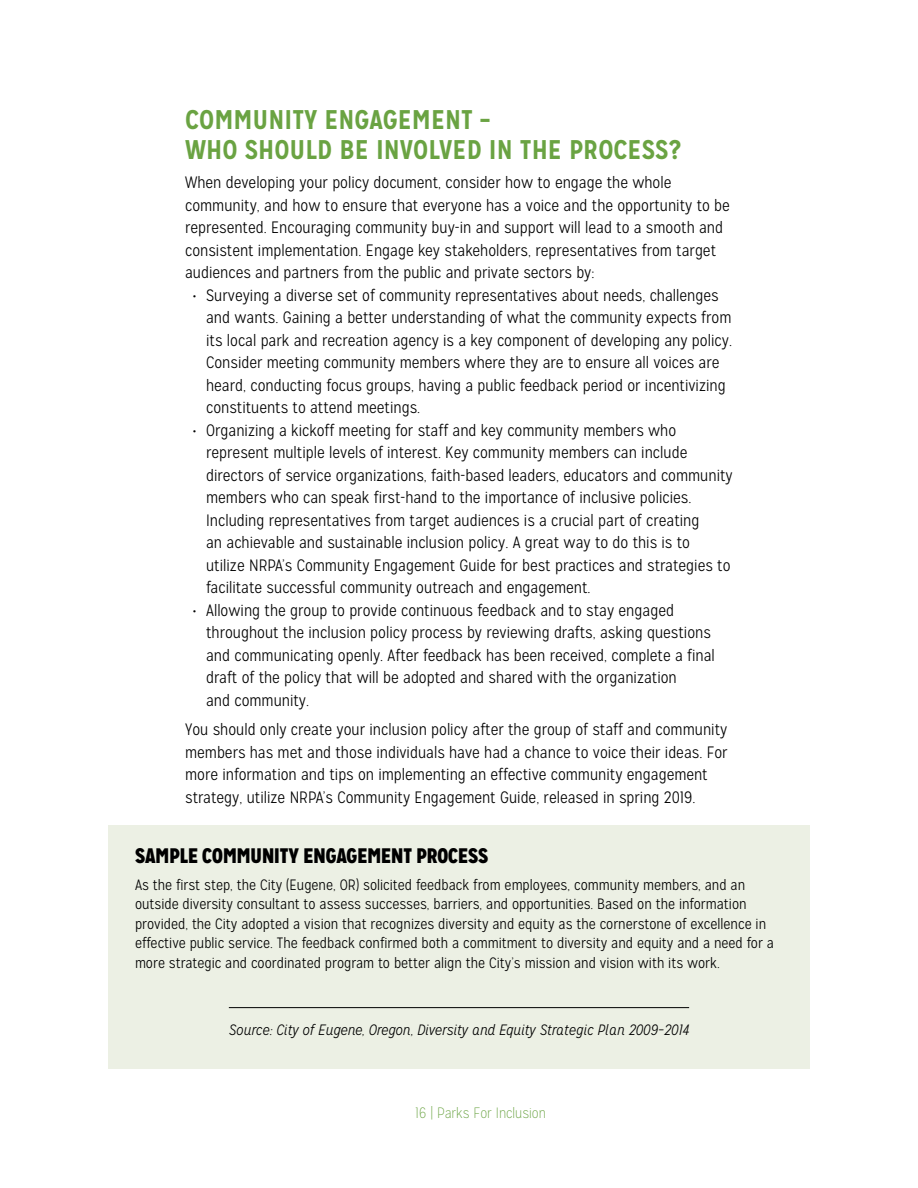
<style>
.page{position:relative;width:918px;height:1188px;background:#fff}
.page>*{position:absolute;margin:0;border:0;box-sizing:border-box;transform-origin:0 0}
.t1{font:700 27px/30px "Mission Gothic";color:#6aa342}
.t2{font:900 21px "Mission Gothic";color:#000}
.t3{font:300 16.5px/22.5px "Mission Gothic";color:#000}
.t4{font:300 15px/19.5px "Mission Gothic";color:#000}
.t5{font:italic 300 15px "Mission Gothic";color:#000}
.t6{font:100 15px "Mission Gothic";color:#6aa342}
</style>
<div class="page">
<div style="left:108px;top:825px;width:702px;height:243px;background:#ecf0e4"></div>
<hr style="left:229px;top:1007px;width:460px;height:1px;background:#000">
<h1 class="t1" style="left:185px;top:105px;width:497px">COMMUNITY ENGAGEMENT –<br>WHO SHOULD BE INVOLVED IN THE PROCESS?</h1>
<p class="t3" style="left:185px;top:171px;width:546px">When developing your policy document, consider how to engage the whole community, and how to ensure that everyone has a voice and the opportunity to be represented. Encouraging community buy-in and support will lead to a smooth and consistent implementation. Engage key stakeholders, representatives from target audiences and partners from the public and private sectors by:</p>
<p class="t3" style="left:206px;top:284px;width:527px;text-indent:-13px">• Surveying a diverse set of community representatives about needs, challenges and wants. Gaining a better understanding of what the community expects from its local park and recreation agency is a key component of developing any policy.<br>Consider meeting community members where they are to ensure all voices are heard, conducting focus groups, having a public feedback period or incentivizing constituents to attend meetings.</p>
<p class="t3" style="left:206px;top:419px;width:528px;text-indent:-13px">• Organizing a kickoff meeting for staff and key community members who represent multiple levels of interest. Key community members can include directors of service organizations, faith-based leaders, educators and community members who can speak first-hand to the importance of inclusive policies.<br>Including representatives from target audiences is a crucial part of creating<br>an achievable and sustainable inclusion policy. A great way to do this is to<br>utilize NRPA’s Community Engagement Guide for best practices and strategies to facilitate successful community outreach and engagement.</p>
<p class="t3" style="left:206px;top:599px;width:510px;text-indent:-13px">• Allowing the group to provide continuous feedback and to stay engaged throughout the inclusion policy process by reviewing drafts, asking questions and communicating openly. After feedback has been received, complete a final draft of the policy that will be adopted and shared with the organization<br>and community.</p>
<p class="t3" style="left:185px;top:718px;width:544px">You should only create your inclusion policy after the group of staff and community members has met and those individuals have had a chance to voice their ideas. For more information and tips on implementing an effective community engagement strategy, utilize NRPA’s Community Engagement Guide, released in spring 2019.</p>
<p class="t2" style="left:135px;top:842px;width:355px">SAMPLE COMMUNITY ENGAGEMENT PROCESS</p>
<p class="t4" style="left:135px;top:875px;width:641px">As the first step, the City (Eugene, OR) solicited feedback from employees, community members, and an outside diversity consultant to assess successes, barriers, and opportunities. Based on the information provided, the City adopted a vision that recognizes diversity and equity as the cornerstone of excellence in effective public service. The feedback confirmed both a commitment to diversity and equity and a need for a more strategic and coordinated program to better align the City’s mission and vision with its work.</p>
<p class="t5" style="left:229px;top:1021px;width:462px">Source: City of Eugene, Oregon, Diversity and Equity Strategic Plan 2009–2014</p>
<p class="t6" style="left:415px;top:1104px;width:132px">16 | Parks For Inclusion</p>
</div>
